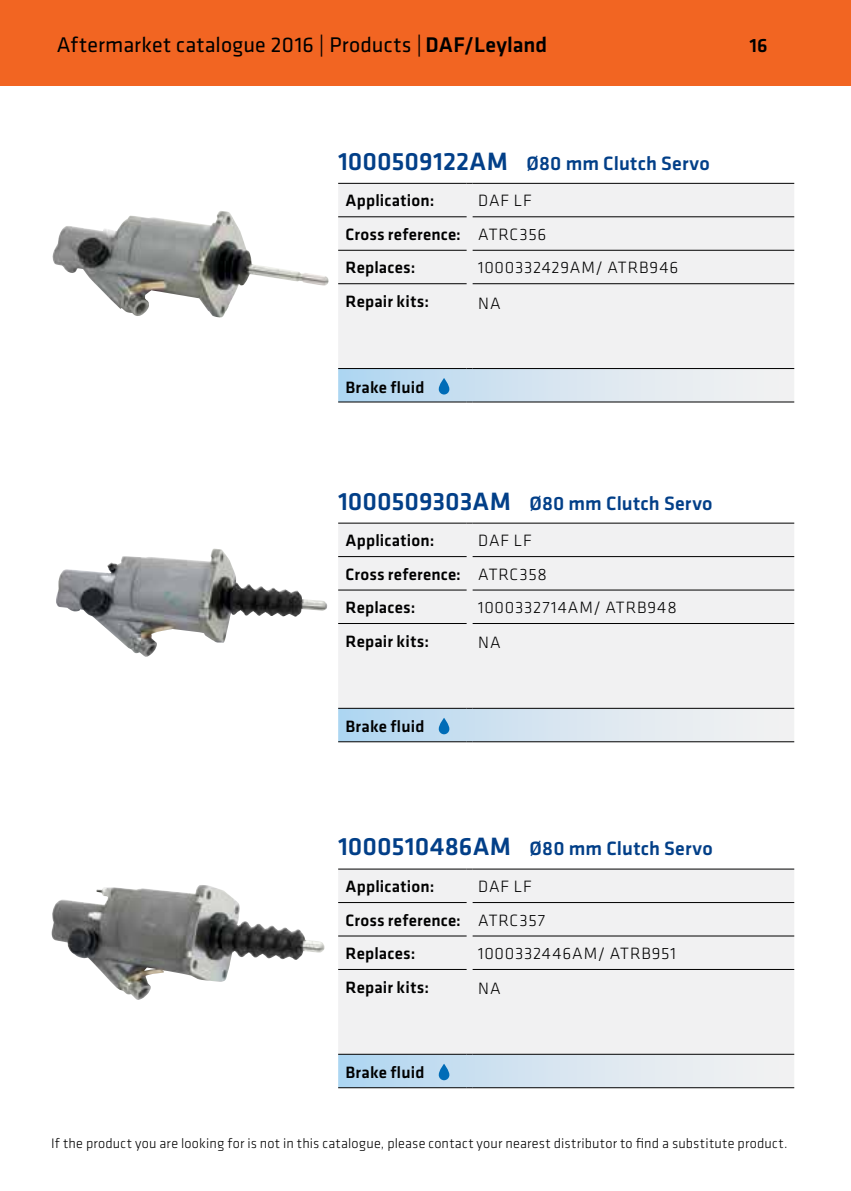
<style>
.page{position:relative;width:851px;height:1191px;background:#fff}
.page>*{position:absolute;margin:0;border:0;box-sizing:border-box;transform-origin:0 0}
.t1{font:22px "Klavika";letter-spacing:.01em;color:#000}
.t2{font:500 20px "Klavika";letter-spacing:.01em;color:#023f88}
.t3{font:500 20px "Klavika";color:#000}
.t4{font:500 17px/33.4px "Klavika";letter-spacing:.01em;color:#000}
.t5{font:300 17px "Klavika";letter-spacing:.05em;color:#000}
.t6{font:300 14.2px "Klavika";letter-spacing:.015em;color:#000}
.s1{font-weight:500}
.s2{font-size:26px}
.s3{font-weight:300}
</style>
<div class="page">
<div style="left:0;top:0;width:850px;height:85px;background:#f26522"></div>
<div style="left:338px;top:184px;width:456px;height:184px;background:#f1f1f2"></div>
<hr style="left:338px;top:183px;width:128px;height:1px;background:#000">
<hr style="left:472px;top:183px;width:322px;height:1px;background:#000">
<hr style="left:338px;top:250px;width:128px;height:1px;background:#000">
<hr style="left:472px;top:250px;width:322px;height:1px;background:#000">
<hr style="left:338px;top:283px;width:128px;height:1px;background:#000">
<hr style="left:472px;top:283px;width:322px;height:1px;background:#000">
<hr style="left:338px;top:216px;width:128px;height:1px;background:#000">
<hr style="left:472px;top:216px;width:322px;height:1px;background:#000">
<svg style="left:338px;top:368px;width:456px;height:34px;background:#d0dfeb"></svg>
<hr style="left:472px;top:368px;width:322px;height:1px;background:#000">
<svg style="left:438px;top:378px;width:11px;height:16px"></svg>
<div style="left:338px;top:523px;width:456px;height:185px;background:#f1f1f2"></div>
<hr style="left:338px;top:522px;width:128px;height:1px;background:#000">
<hr style="left:472px;top:522px;width:322px;height:1px;background:#000">
<hr style="left:338px;top:589px;width:128px;height:1px;background:#000">
<hr style="left:472px;top:589px;width:322px;height:1px;background:#000">
<hr style="left:338px;top:623px;width:128px;height:1px;background:#000">
<hr style="left:472px;top:623px;width:322px;height:1px;background:#000">
<hr style="left:338px;top:556px;width:128px;height:1px;background:#000">
<hr style="left:472px;top:556px;width:322px;height:1px;background:#000">
<svg style="left:338px;top:708px;width:456px;height:34px;background:#cfdeea"></svg>
<hr style="left:472px;top:708px;width:322px;height:1px;background:#000">
<svg style="left:438px;top:718px;width:11px;height:16px"></svg>
<div style="left:338px;top:869px;width:456px;height:185px;background:#f1f1f2"></div>
<hr style="left:338px;top:868px;width:128px;height:1px;background:#000">
<hr style="left:472px;top:868px;width:322px;height:1px;background:#000">
<hr style="left:338px;top:935px;width:128px;height:1px;background:#000">
<hr style="left:472px;top:935px;width:322px;height:1px;background:#000">
<hr style="left:338px;top:969px;width:128px;height:1px;background:#000">
<hr style="left:472px;top:969px;width:322px;height:1px;background:#000">
<hr style="left:338px;top:902px;width:128px;height:1px;background:#000">
<hr style="left:472px;top:902px;width:322px;height:1px;background:#000">
<svg style="left:338px;top:1054px;width:456px;height:34px;background:#cfdee9"></svg>
<hr style="left:472px;top:1054px;width:322px;height:1px;background:#000">
<svg style="left:438px;top:1063px;width:11px;height:17px"></svg>
<img style="left:56px;top:549px;width:271px;height:108px">
<img style="left:53px;top:211px;width:275px;height:106px">
<img style="left:51px;top:885px;width:218px;height:115px">
<p class="t1" style="left:57px;top:31px;width:492px">Aftermarket catalogue 2016 | Products | <span class="s1">DAF/Leyland</span></p>
<p class="t3" style="left:749px;top:32px;width:20px">16</p>
<p class="t2" style="left:338px;top:150px;width:373px"><span class="s2">1000509122AM</span> Ø80 mm Clutch Servo</p>
<p class="t4" style="left:345px;top:184px;width:91px">Application:</p>
<p class="t4" style="left:345px;top:184px;width:202px;text-indent:133px"><span class="s3">DAF LF<br></span>Cross reference: <span class="s3">ATRC356<br></span>Replaces:</p>
<p class="t5" style="left:478px;top:257px;width:201px">1000332429AM/ ATRB946</p>
<p class="t4" style="left:345px;top:284px;width:85px">Repair kits:</p>
<p class="t5" style="left:478px;top:293px;width:24px">NA</p>
<p class="t4" style="left:345px;top:370px;width:80px">Brake fluid</p>
<p class="t2" style="left:338px;top:489px;width:376px"><span class="s2">1000509303AM</span> Ø80 mm Clutch Servo</p>
<p class="t4" style="left:345px;top:523px;width:91px">Application:</p>
<p class="t4" style="left:345px;top:523px;width:203px;text-indent:133px"><span class="s3">DAF LF<br></span>Cross reference: <span class="s3">ATRC358<br></span>Replaces:</p>
<p class="t5" style="left:478px;top:597px;width:200px">1000332714AM/ ATRB948</p>
<p class="t4" style="left:345px;top:624px;width:85px">Repair kits:</p>
<p class="t5" style="left:478px;top:632px;width:24px">NA</p>
<p class="t4" style="left:345px;top:709px;width:80px">Brake fluid</p>
<p class="t2" style="left:338px;top:835px;width:376px"><span class="s2">1000510486AM</span> Ø80 mm Clutch Servo</p>
<p class="t4" style="left:345px;top:869px;width:91px">Application:</p>
<p class="t4" style="left:345px;top:869px;width:201px;text-indent:133px"><span class="s3">DAF LF<br></span>Cross reference: <span class="s3">ATRC357<br></span>Replaces:</p>
<p class="t5" style="left:478px;top:943px;width:199px">1000332446AM/ ATRB951</p>
<p class="t4" style="left:345px;top:969px;width:85px">Repair kits:</p>
<p class="t5" style="left:478px;top:978px;width:24px">NA</p>
<p class="t4" style="left:345px;top:1055px;width:80px">Brake fluid</p>
<p class="t6" style="left:51px;top:1134px;width:737px">If the product you are looking for is not in this catalogue, please contact your nearest distributor to find a substitute product.</p>
</div>
